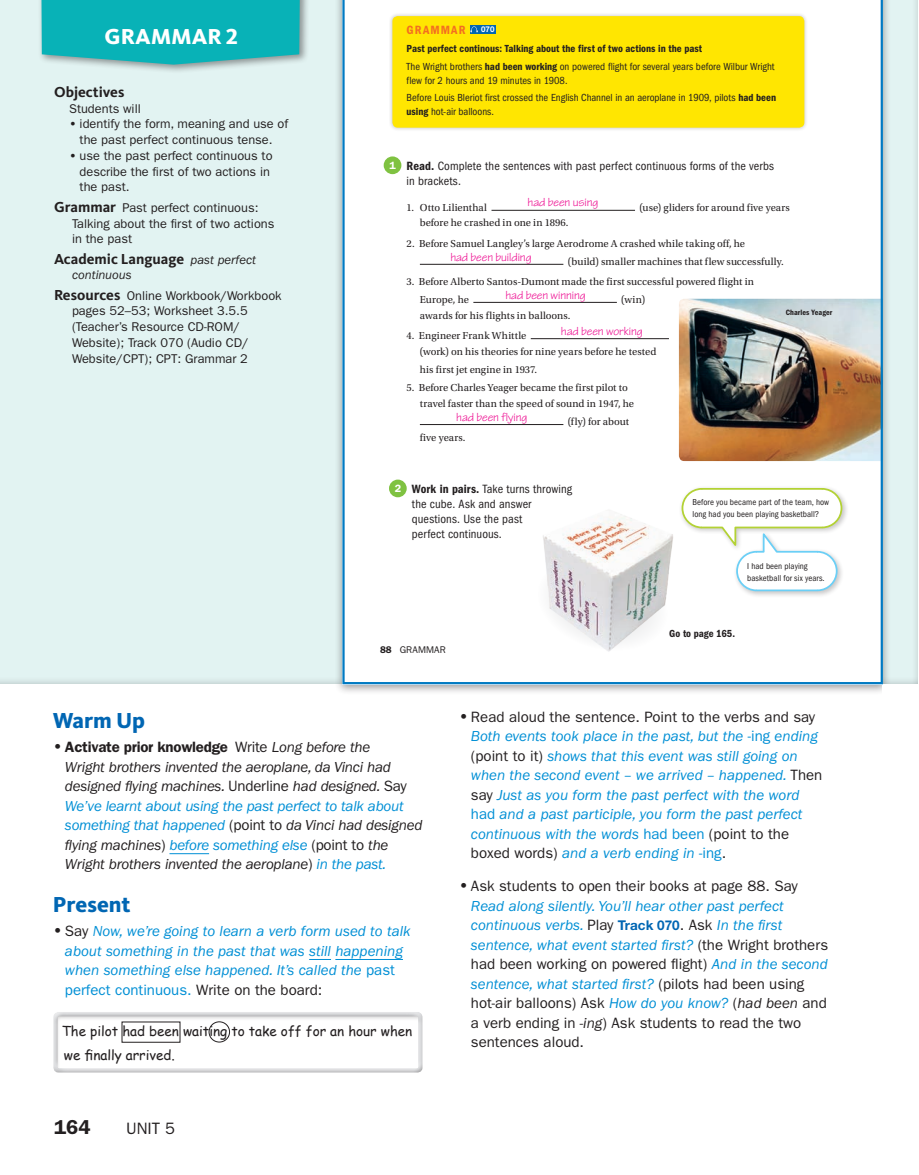
<style>
.page{position:relative;width:919px;height:1175px;background:#fff}
.page>*{position:absolute;margin:0;border:0;box-sizing:border-box;transform-origin:0 0}
.t1{font:800 22.5px "Kievit OT";color:#0166b3}
.t2{font:800 22.5px "Kievit OT";letter-spacing:.01em;color:#fff}
.t3{font:600 20.25px "ITC Franklin Gothic Std";color:#231f20}
.t4{font:16.5px "ITC Franklin Gothic Std";color:#231f20}
.t5{font:italic 15px/19.5px "ITC Franklin Gothic Std";color:#008fd5}
.t6{font:15px/19.5px "ITC Franklin Gothic Std";color:#231f20}
.t7{font:italic 15px/19.5px "ITC Franklin Gothic Std";letter-spacing:-.015em;color:#231f20}
.t8{font:700 15px "Kievit OT";color:#231f20}
.t9{font:13.5px/24.3px "Comic Sans MS";color:#231f20}
.t10{font:12.75px/15.8px "ITC Franklin Gothic Std";color:#231f20}
.t11{font:condensed 12.45px/15px "ITC Franklin Gothic Std";letter-spacing:.01em;color:#231f20}
.t12{font:12.45px "Tekton Pro";letter-spacing:-.005em;color:#ed028c}
.t13{font:12.45px "ITC Franklin Gothic Std Dm Cd";letter-spacing:.09em;color:#f36e21}
.t14{font:10.65px/17.7px "Utopia Std";color:#231f20}
.t15{font:condensed 10.65px/13.2px "ITC Franklin Gothic Std";letter-spacing:-.005em;color:#231f20}
.t16{font:10.65px "ITC Franklin Gothic Std Dm Cd";color:#231f20}
.t17{font:600 10.65px "ITC Franklin Gothic Std";color:#fff}
.t18{font:9.75px "ITC Franklin Gothic Std";letter-spacing:.01em;color:#231f20}
.t19{font:condensed 8.85px/12.5px "ITC Franklin Gothic Std";letter-spacing:.005em;color:#231f20}
.t20{font:7.95px "ITC Franklin Gothic Std Dm Cd";letter-spacing:.01em;color:#231f20}
.t21{font:700 7.95px "Helvetica Neue LT Std";color:#fff}
.s1{font-weight:600}
.s2{font-family:"Kievit OT";font-weight:700;font-size:15px}
.s3{font-family:"ITC Franklin Gothic Std";font-weight:400;font-style:italic;font-size:12.75px}
.s4{font-style:italic}
.s5{font-family:"ITC Franklin Gothic Std Dm Cd";font-stretch:normal}
.s6{font-weight:600;font-style:normal;font-size:16.5px}
.s7{font-weight:600;font-style:normal}
.s8{font-style:normal}
.s9{color:#008fd5}
.s10{font-weight:600;font-style:normal;font-size:16.5px;color:#231f20}
.s11{font-style:normal;color:#231f20}
.s12{font-weight:600;font-size:16.5px}
.s13{font-style:italic;color:#008fd5}
.s14{font-family:"Helvetica Neue LT Std";font-weight:700;font-size:13.5px;color:#0166b3}
</style>
<div class="page">
<div style="left:0;top:0;width:918px;height:1175px;background:#e2f3f2"></div>
<div style="left:0;top:684px;width:918px;height:491px;background:#fff"></div>
<div style="left:910px;top:0;width:8px;height:1175px;background:#dcedec"></div>
<div style="left:334px;top:0;width:557px;height:695px;background:#231f20;opacity:.45"></div>
<div style="left:882px;top:684px;width:36px;height:491px;background:#fff"></div>
<svg style="left:342px;top:0;width:540px;height:684px"></svg>
<div style="left:38px;top:0;width:271px;height:74px;background:#231f20;opacity:.45"></div>
<svg style="left:41px;top:0;width:259px;height:65px"></svg>
<hr style="left:169px;top:853px;width:40px;height:1px;background:#008fd5">
<svg style="left:309px;top:959px;width:22px;height:1px"></svg>
<hr style="left:335px;top:959px;width:68px;height:1px;background:#008fd5">
<div style="left:52px;top:1010px;width:372px;height:63px;background:#231f20;opacity:.5"></div>
<div style="left:208px;top:1021px;width:22px;height:21px;border:1px solid #231f20;border-radius:50%"></div>
<p class="t2" style="left:104px;top:23px;width:135px">Grammar 2</p>
<p class="t8" style="left:54px;top:84px;width:72px">Objectives</p>
<p class="t10" style="left:69px;top:101px;width:73px">Students will</p>
<p class="t10" style="left:69px;top:116px;width:221px;text-align:center"><span class="s1">•</span> identify the form, meaning and use of the past perfect continuous tense.</p>
<p class="t10" style="left:80px;top:148px;width:194px;text-indent:-11px"><span class="s1">•</span> use the past perfect continuous to describe the first of two actions in the past.</p>
<p class="t10" style="left:72px;top:200px;width:204px;text-indent:-18px"><span class="s2">Grammar</span> Past perfect continuous:<br>Talking about the first of two actions in the past</p>
<p class="t8" style="left:54px;top:250px;width:203px">Academic Language <span class="s3">past perfect</span></p>
<p class="t10" style="left:54px;top:265px;width:229px;line-height:20.2px;text-indent:18px"><span class="s4">continuous<br></span><span class="s2">Resources</span> Online Workbook/Workbook</p>
<p class="t10" style="left:72px;top:303px;width:178px">pages 52–53; Worksheet 3.5.5 (Teacher’s Resource CD-ROM/<br>Website); Track 070 (Audio CD/<br>Website/CPT); CPT: Grammar 2</p>
<p class="t13" style="left:406px;top:23px;width:60px">GRAMMAR</p>
<p class="t21" style="left:481px;top:24px;width:15px">070</p>
<p class="t15" style="left:406px;top:60px;width:369px">The Wright brothers <span class="s5">had been working</span> on powered flight for several years before Wilbur Wright flew for 2 hours and 19 minutes in 1908.</p>
<p class="t15" style="left:406px;top:91px;width:371px">Before Louis Bleriot first crossed the English Channel in an aeroplane in 1909, pilots <span class="s5">had been using</span> hot-air balloons.</p>
<p class="t16" style="left:406px;top:42px;width:297px">Past perfect continous: Talking about the first of two actions in the past</p>
<p class="t17" style="left:389px;top:159px;width:8px">1</p>
<p class="t11" style="left:406px;top:158px;width:368px"><span class="s5">Read.</span> Complete the sentences with past perfect continuous forms of the verbs in brackets.</p>
<p class="t14" style="left:406px;top:198px;width:82px">1. Otto Lilienthal</p>
<p class="t14" style="left:639px;top:198px;width:152px">(use) gliders for around five years</p>
<p class="t14" style="left:419px;top:214px;width:150px">before he crashed in one in 1896.</p>
<p class="t14" style="left:567px;top:235px;width:217px;text-indent:-161px">2. Before Samuel Langley’s large Aerodrome A crashed while taking off, he<br>(build) smaller machines that flew successfully.</p>
<p class="t14" style="left:419px;top:273px;width:335px;text-indent:-13px">3. Before Alberto Santos-Dumont made the first successful powered flight in<br>Europe, he</p>
<p class="t12" style="left:527px;top:195px;width:72px">had been using</p>
<p class="t12" style="left:450px;top:250px;width:83px">had been building</p>
<p class="t12" style="left:505px;top:287px;width:82px">had been winning</p>
<p class="t12" style="left:560px;top:324px;width:83px">had been working</p>
<p class="t14" style="left:621px;top:290px;width:25px">(win)</p>
<p class="t20" style="left:785px;top:308px;width:48px">Charles Yeager</p>
<p class="t14" style="left:419px;top:306px;width:152px">awards for his flights in balloons.</p>
<p class="t14" style="left:419px;top:328px;width:238px;line-height:15.9px;text-indent:-13px">4. Engineer Frank Whittle<br>(work) on his theories for nine years before he tested</p>
<p class="t14" style="left:419px;top:360px;width:119px">his first jet engine in 1937.</p>
<p class="t14" style="left:419px;top:380px;width:216px;line-height:15.9px;text-indent:-13px">5. Before Charles Yeager became the first pilot to travel faster than the speed of sound in 1947, he</p>
<p class="t14" style="left:567px;top:413px;width:63px">(fly) for about</p>
<p class="t14" style="left:419px;top:428px;width:47px">five years.</p>
<p class="t12" style="left:456px;top:410px;width:73px">had been flying</p>
<p class="t17" style="left:394px;top:482px;width:8px">2</p>
<p class="t11" style="left:412px;top:481px;width:162px"><span class="s5">Work in pairs.</span> Take turns throwing the cube. Ask and answer questions. Use the past<br>perfect continuous.</p>
<p class="t18" style="left:380px;top:644px;width:67px"><span class="s1">88</span> GRAMMAR</p>
<p class="t19" style="left:692px;top:495px;width:138px">Before you became part of the team, how long had you been playing basketball?</p>
<p class="t19" style="left:746px;top:559px;width:79px">I had been playing basketball for six years.</p>
<p class="t16" style="left:669px;top:627px;width:67px">Go to page 165.</p>
<p class="t1" style="left:53px;top:707px;width:93px">Warm Up</p>
<p class="t7" style="left:65px;top:738px;width:359px;text-indent:-12px"><span class="s6">•</span> <span class="s7">Activate prior knowledge</span> <span class="s8">Write</span> Long before the<br>Wright brothers invented the aeroplane, da Vinci had designed flying machines. <span class="s8">Underline</span> had designed. <span class="s8">Say </span><span class="s9">We’ve learnt about using the past perfect to talk about something that happened</span> <span class="s8">(point to</span> da Vinci had designed flying machines<span class="s8">)</span> <span class="s9">before something else</span> <span class="s8">(point to</span> the Wright brothers invented the aeroplane<span class="s8">)</span> <span class="s9">in the past.</span></p>
<p class="t1" style="left:53px;top:891px;width:79px">Present</p>
<p class="t5" style="left:65px;top:921px;width:347px;text-indent:-12px"><span class="s10">•</span> <span class="s11">Say</span> Now, we’re going to learn a verb form used to talk about something in the past that was still happening when something else happened. It’s called the <span class="s8">past perfect continuous.</span> <span class="s11">Write on the board:</span></p>
<p class="t9" style="left:62px;top:1018px;width:352px">The pilot had been waiting to take off for an hour when we finally arrived.</p>
<p class="t3" style="left:54px;top:1115px;width:38px">164</p>
<p class="t4" style="left:126px;top:1119px;width:50px">Unit 5</p>
<p class="t5" style="left:470px;top:707px;width:353px;text-indent:-12px"><span class="s10">•</span> <span class="s11">Read aloud the sentence. Point to the verbs and say </span>Both events took place in the past, but the <span class="s8">-ing</span> ending <span class="s11">(point to it)</span> shows that this event was still going on when the second event – we arrived – happened. <span class="s11">Then say</span> Just as you form the past perfect with the word <span class="s8">had</span> and a past participle, you form the past perfect continuous with the words <span class="s8">had been</span> <span class="s11">(point to the boxed words)</span> and a verb ending in <span class="s8">-ing</span><span class="s11">.</span></p>
<p class="t6" style="left:470px;top:876px;width:358px;text-indent:-12px"><span class="s12">•</span> Ask students to open their books at page 88. Say <span class="s13">Read along silently. You’ll hear other past perfect continuous verbs.</span> Play <span class="s14">Track 070</span>. Ask <span class="s13">In the first sentence, what event started first?</span> (the Wright brothers had been working on powered flight) <span class="s13">And in the second sentence, what started first?</span> (pilots had been using hot-air balloons) Ask <span class="s13">How do you know?</span> (<span class="s4">had been</span> and a verb ending in <span class="s4">-ing</span>) Ask students to read the two sentences aloud.</p>
</div>
